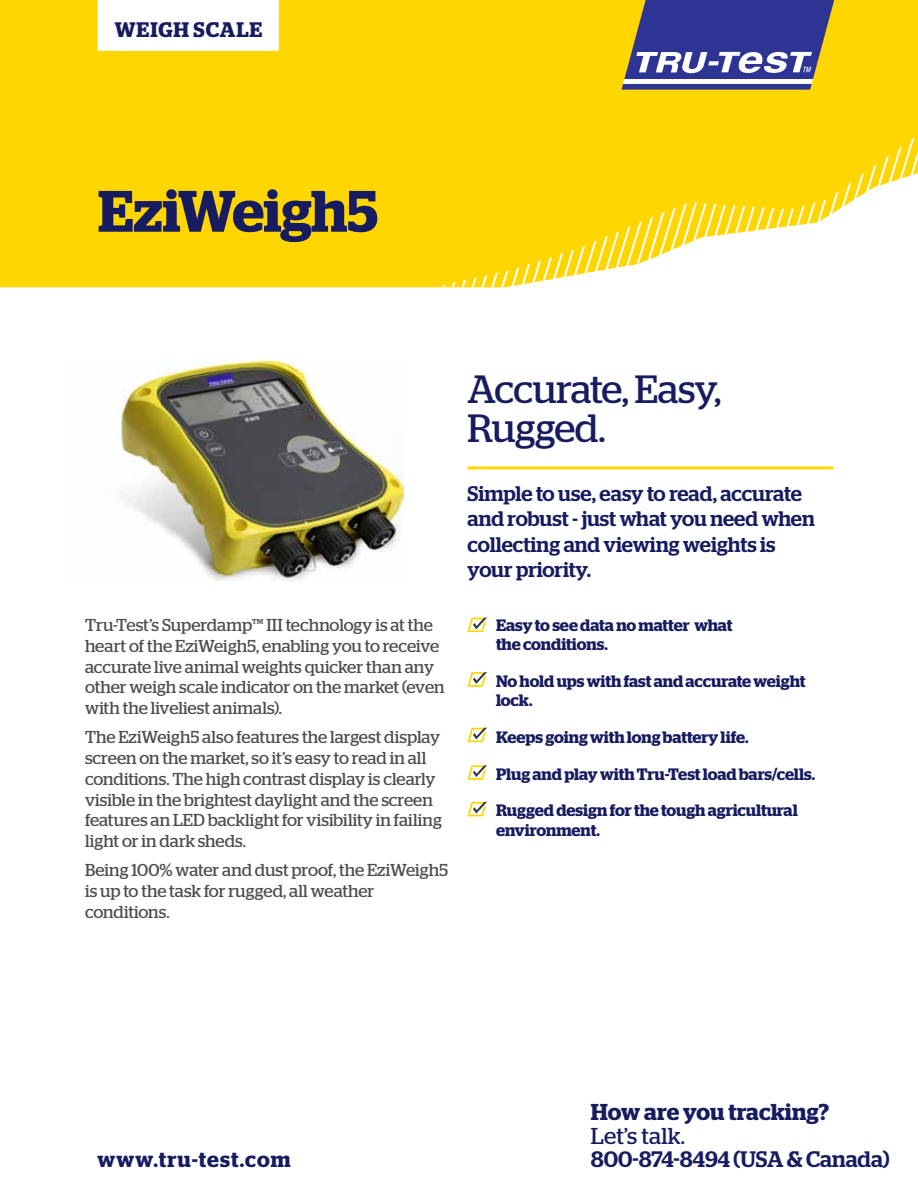
<style>
.page{position:relative;width:918px;height:1188px;background:#fff}
.page>*{position:absolute;margin:0;border:0;box-sizing:border-box;transform-origin:0 0}
.t1{font:600 58.35px "Stag";letter-spacing:-.01em;color:#171b60}
.t2{font:39.45px/39.3px "Stag";letter-spacing:-.02em;color:#171b60}
.t3{font:600 22.95px "Stag";letter-spacing:.005em;color:#171b60}
.t4{font:22.95px "Stag";letter-spacing:.01em;color:#171b60}
.t5{font:500 22.35px "Stag";color:#171b60}
.t6{font:600 21.45px "Stag";letter-spacing:.05em;color:#171b60}
.t7{font:500 21px/25.2px "Stag";letter-spacing:-.005em;color:#171b60}
.t8{font:600 21px "Stag";letter-spacing:.04em;color:#171b60}
.t9{font:17.25px/20.7px "Stag";color:#4d4d4f}
.t10{font:600 16.5px/19.5px "Stag";letter-spacing:-.005em;color:#171b60}
</style>
<div class="page">
<div style="left:0;top:0;width:918px;height:287px;background:#ffd600"></div>
<svg style="left:434px;top:135px;width:484px;height:152px"></svg>
<div style="left:98px;top:0;width:181px;height:51px;background:#fff"></div>
<svg style="left:622px;top:0;width:212px;height:90px"></svg>
<svg style="left:468px;top:618px;width:19px;height:14px"></svg>
<svg style="left:468px;top:672px;width:19px;height:15px"></svg>
<svg style="left:468px;top:728px;width:19px;height:14px"></svg>
<svg style="left:468px;top:765px;width:19px;height:15px"></svg>
<svg style="left:468px;top:802px;width:19px;height:14px"></svg>
<hr style="left:468px;top:466px;width:365px;height:3px;background:#ffd600">
<img style="left:115px;top:361px;width:289px;height:220px">
<p class="t8" style="left:115px;top:17px;width:149px">WEIGH SCALE</p>
<h1 class="t1" style="left:98px;top:177px;width:282px">EziWeigh5</h1>
<p class="t9" style="left:85px;top:615px;width:361px">Tru-Test’s Superdamp™ III technology is at the heart of the EziWeigh5, enabling you to receive accurate live animal weights quicker than any other weigh scale indicator on the market (even with the liveliest animals).</p>
<p class="t9" style="left:85px;top:727px;width:358px">The EziWeigh5 also features the largest display screen on the market, so it’s easy to read in all conditions. The high contrast display is clearly visible in the brightest daylight and the screen features an LED backlight for visibility in failing light or in dark sheds.</p>
<p class="t9" style="left:85px;top:860px;width:365px">Being 100% water and dust proof, the EziWeigh5 is up to the task for rugged, all weather conditions.</p>
<h2 class="t2" style="left:468px;top:369px;width:255px">Accurate, Easy,<br>Rugged.</h2>
<p class="t7" style="left:468px;top:481px;width:349px">Simple to use, easy to read, accurate and robust - just what you need when collecting and viewing weights is your priority.</p>
<p class="t10" style="left:496px;top:615px;width:238px">Easy to see data no matter what the conditions.</p>
<p class="t10" style="left:496px;top:671px;width:311px">No hold ups with fast and accurate weight lock.</p>
<p class="t10" style="left:496px;top:727px;width:254px">Keeps going with long battery life.</p>
<p class="t10" style="left:496px;top:764px;width:321px">Plug and play with Tru-Test load bars/cells.</p>
<p class="t10" style="left:496px;top:800px;width:303px">Rugged design for the tough agricultural environment.</p>
<p class="t6" style="left:98px;top:1147px;width:195px">www.tru-test.com</p>
<h3 class="t3" style="left:591px;top:1099px;width:240px">How are you tracking?</h3>
<h3 class="t4" style="left:591px;top:1122px;width:96px">Let’s talk.</h3>
<p class="t5" style="left:591px;top:1146px;width:300px">800-874-8494 (USA &amp; Canada)</p>
</div>
